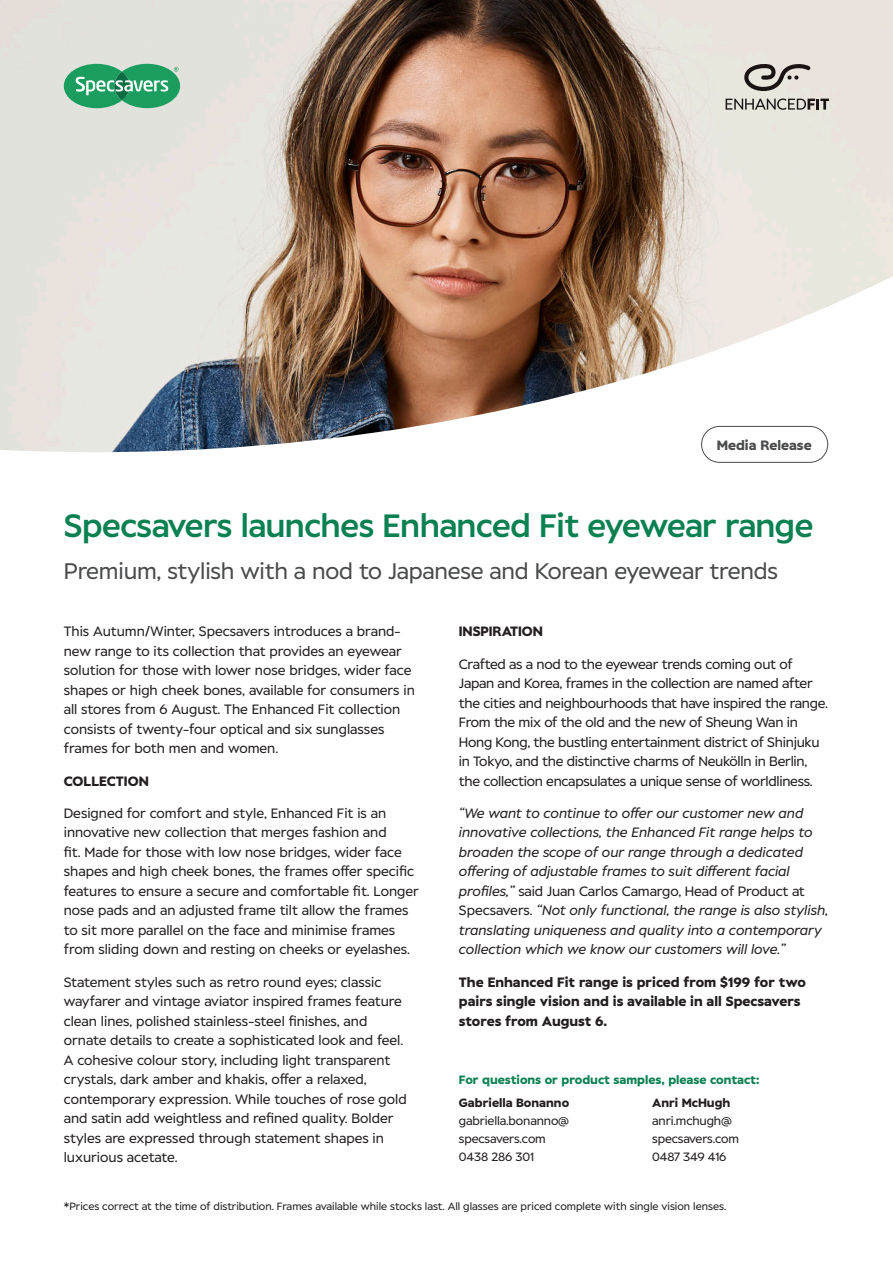
<style>
.page{position:relative;width:893px;height:1263px;background:#fff}
.page>*{position:absolute;margin:0;border:0;box-sizing:border-box;transform-origin:0 0}
.Subheading{font:500 32.25px "Specsavers";letter-spacing:-.015em;color:#0b8152}
.Subheading-2{font:22.5px "Specsavers";letter-spacing:-.01em;color:#4b4c4d}
.Body_Copy{font:13.5px/19.5px "Specsavers";color:#231f20}
.Body_Copy-2{font:italic 13.5px/19.5px "Specsavers";color:#231f20}
.Body_Copy-3{font:13.5px/19.5px "Specsavers";letter-spacing:-.02em;color:#231f20}
.Body_Copy-4{font:700 13.5px/19.5px "Specsavers";color:#231f20}
.Main_text_black{font:700 13.5px "Specsavers";color:#4b4c4d}
.Body_Copy-5{font:12px/18px "Specsavers";letter-spacing:-.01em;color:#231f20}
.Body_Copy-6{font:700 12px "Specsavers";color:#0b8152}
.Main_text_black-2{font:700 12px "Specsavers";color:#231f20}
.Main_text_black-3{font:10.5px "Specsavers";color:#231f20}
.s1{font-style:normal}
</style>
<div class="page">
<img style="left:0;top:0;width:893px;height:452px">
<div style="left:701px;top:426px;width:127px;height:37px;border:1px solid #4b4c4d;border-radius:18px"></div>
<svg style="left:64px;top:64px;width:116px;height:44px;background:#51b082"></svg>
<svg style="left:744px;top:63px;width:67px;height:28px;background:#a9a5a0"></svg>
<svg style="left:726px;top:98px;width:103px;height:12px"></svg>
<p class="Main_text_black" style="left:717px;top:437px;width:96px">Media Release</p>
<p class="Subheading" style="left:64px;top:505px;width:751px">Specsavers launches Enhanced Fit eyewear range</p>
<p class="Subheading-2" style="left:64px;top:557px;width:716px">Premium, stylish with a nod to Japanese and Korean eyewear trends</p>
<p class="Body_Copy" style="left:64px;top:622px;width:353px">This Autumn/Winter, Specsavers introduces a brand&shy;new range to its collection that provides an eyewear solution for those with lower nose bridges, wider face shapes or high cheek bones, available for consumers in all stores from 6 August. The Enhanced Fit collection consists of twenty-four optical and six sunglasses frames for both men and women.</p>
<p class="Body_Copy-4" style="left:64px;top:772px;width:87px">COLLECTION</p>
<p class="Body_Copy" style="left:64px;top:803px;width:357px">Designed for comfort and style, Enhanced Fit is an innovative new collection that merges fashion and<br>fit. Made for those with low nose bridges, wider face shapes and high cheek bones, the frames offer specific features to ensure a secure and comfortable fit. Longer nose pads and an adjusted frame tilt allow the frames to sit more parallel on the face and minimise frames from sliding down and resting on cheeks or eyelashes.</p>
<p class="Body_Copy" style="left:64px;top:972px;width:344px">Statement styles such as retro round eyes; classic wayfarer and vintage aviator inspired frames feature clean lines, polished stainless-steel finishes, and ornate details to create a sophisticated look and feel.<br>A cohesive colour story, including light transparent crystals, dark amber and khakis, offer a relaxed, contemporary expression. While touches of rose gold and satin add weightless and refined quality. Bolder styles are expressed through statement shapes in luxurious acetate.</p>
<p class="Body_Copy-4" style="left:459px;top:622px;width:85px">INSPIRATION</p>
<p class="Body_Copy-3" style="left:459px;top:654px;width:371px">Crafted as a nod to the eyewear trends coming out of Japan and Korea, frames in the collection are named after the cities and neighbourhoods that have inspired the range.<br>From the mix of the old and the new of Sheung Wan in Hong Kong, the bustling entertainment district of Shinjuku in Tokyo, and the distinctive charms of Neukölln in Berlin, the collection encapsulates a unique sense of worldliness.</p>
<p class="Body_Copy-2" style="left:459px;top:803px;width:371px">“We want to continue to offer our customer new and innovative collections, the Enhanced Fit range helps to broaden the scope of our range through a dedicated offering of adjustable frames to suit different facial profiles,” <span class="s1">said Juan Carlos Camargo, Head of Product at Specsavers.</span> “Not only functional, the range is also stylish, translating uniqueness and quality into a contemporary collection which we know our customers will love.”</p>
<p class="Body_Copy-4" style="left:459px;top:973px;width:348px">The Enhanced Fit range is priced from $199 for two pairs single vision and is available in all Specsavers stores from August 6.</p>
<p class="Body_Copy-6" style="left:459px;top:1073px;width:302px">For questions or product samples, please contact:</p>
<p class="Main_text_black-2" style="left:459px;top:1095px;width:112px">Gabriella Bonanno</p>
<p class="Body_Copy-5" style="left:459px;top:1112px;width:112px">gabriella.bonanno@ specsavers.com</p>
<p class="Body_Copy-5" style="left:459px;top:1148px;width:77px">0438 286 301</p>
<p class="Main_text_black-2" style="left:652px;top:1095px;width:80px">Anri McHugh</p>
<p class="Body_Copy-5" style="left:652px;top:1112px;width:88px">anri.mchugh@ specsavers.com</p>
<p class="Body_Copy-5" style="left:652px;top:1148px;width:76px">0487 349 416</p>
<p class="Main_text_black-3" style="left:64px;top:1199px;width:664px">*Prices correct at the time of distribution. Frames available while stocks last. All glasses are priced complete with single vision lenses.</p>
</div>
